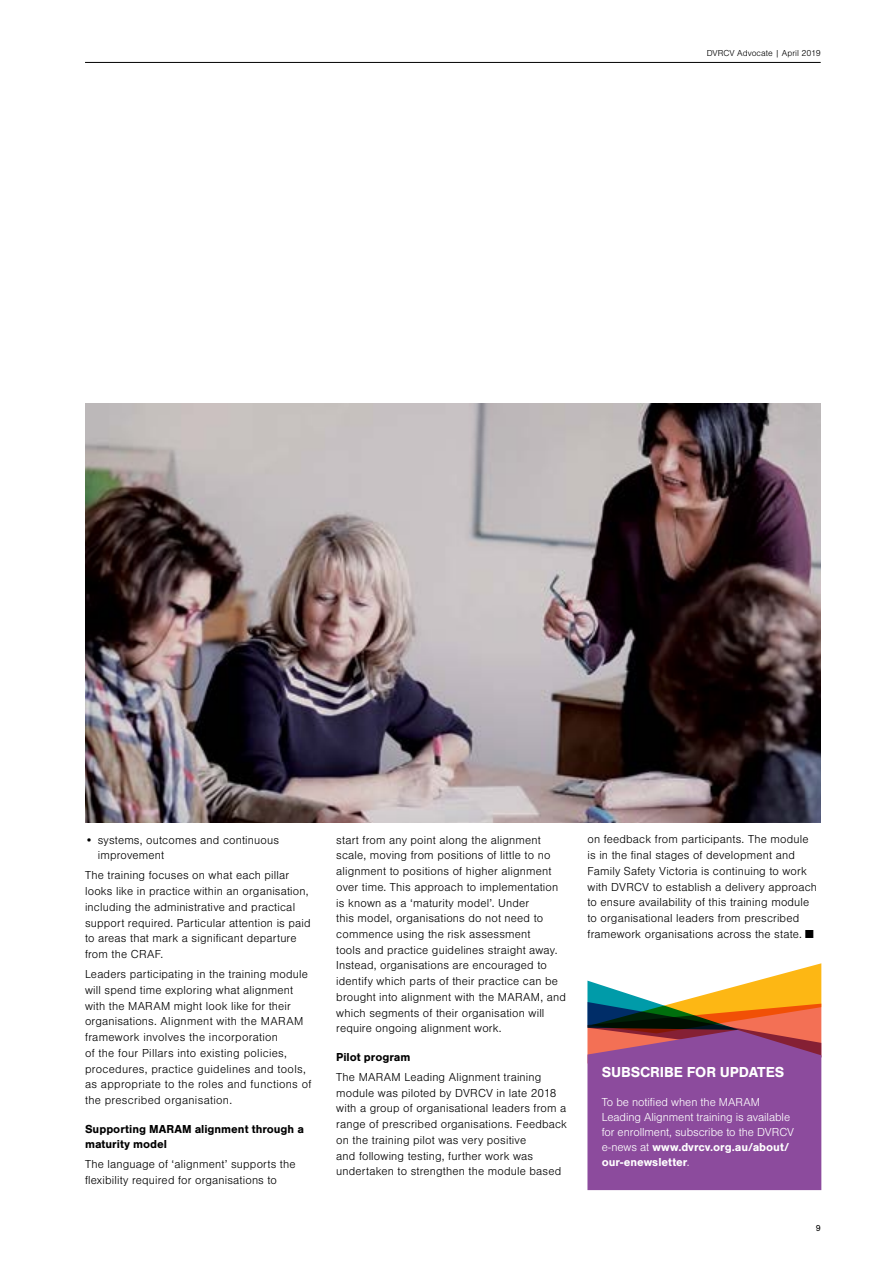
<style>
.page{position:relative;width:893px;height:1263px;background:#fff}
.page>*{position:absolute;margin:0;border:0;box-sizing:border-box;transform-origin:0 0}
.t1{font:700 15px "Nimbus San";letter-spacing:-.005em;color:#fff}
.t2{font:300 12px/15.8px "Nimbus San";letter-spacing:.015em;color:#000}
.t3{font:300 12px/15px "Nimbus San";letter-spacing:-.005em;color:#fff}
.t4{font:700 12px/15.8px "Nimbus San";color:#000}
.t5{font:300 9px "Nimbus San";color:#000}
.t6{font:9px "Nimbus San";color:#000}
.s1{font-weight:700}
</style>
<div class="page">
<hr style="left:85px;top:62px;width:736px;height:1px;background:#000">
<svg style="left:587px;top:963px;width:234px;height:227px;background:#a06b91"></svg>
<img style="left:85px;top:404px;width:736px;height:419px">
<p class="t5" style="left:707px;top:48px;width:116px">DVRCV Advocate | April 2019</p>
<p class="t2" style="left:98px;top:832px;width:183px;text-indent:-13px">• systems, outcomes and continuous improvement</p>
<p class="t2" style="left:85px;top:868px;width:227px">The training focuses on what each pillar looks like in practice within an organisation, including the administrative and practical support required. Particular attention is paid to areas that mark a significant departure from the CRAF.</p>
<p class="t2" style="left:85px;top:966px;width:228px">Leaders participating in the training module will spend time exploring what alignment with the MARAM might look like for their organisations. Alignment with the MARAM framework involves the incorporation<br>of the four Pillars into existing policies, procedures, practice guidelines and tools, as appropriate to the roles and functions of the prescribed organisation.</p>
<h3 class="t4" style="left:85px;top:1121px;width:221px">Supporting MARAM alignment through a maturity model</h3>
<p class="t2" style="left:85px;top:1157px;width:212px">The language of ‘alignment’ supports the flexibility required for organisations to</p>
<p class="t2" style="left:336px;top:832px;width:231px">start from any point along the alignment scale, moving from positions of little to no alignment to positions of higher alignment over time. This approach to implementation is known as a ‘maturity model’. Under<br>this model, organisations do not need to commence using the risk assessment<br>tools and practice guidelines straight away.<br>Instead, organisations are encouraged to identify which parts of their practice can be brought into alignment with the MARAM, and which segments of their organisation will require ongoing alignment work.</p>
<h3 class="t4" style="left:336px;top:1049px;width:76px">Pilot program</h3>
<p class="t2" style="left:336px;top:1069px;width:232px">The MARAM Leading Alignment training module was piloted by DVRCV in late 2018 with a group of organisational leaders from a range of prescribed organisations. Feedback on the training pilot was very positive<br>and following testing, further work was undertaken to strengthen the module based</p>
<p class="t2" style="left:587px;top:832px;width:231px">on feedback from participants. The module is in the final stages of development and Family Safety Victoria is continuing to work with DVRCV to establish a delivery approach to ensure availability of this training module to organisational leaders from prescribed framework organisations across the state. ■</p>
<p class="t1" style="left:602px;top:1063px;width:184px">SUBSCRIBE FOR UPDATES</p>
<p class="t3" style="left:602px;top:1095px;width:194px">To be notified when the MARAM<br>Leading Alignment training is available for enrollment, subscribe to the DVRCV e-news at <span class="s1">www.dvrcv.org.au/about/ our-enewsletter</span>.</p>
<p class="t6" style="left:816px;top:1223px;width:7px">9</p>
</div>
